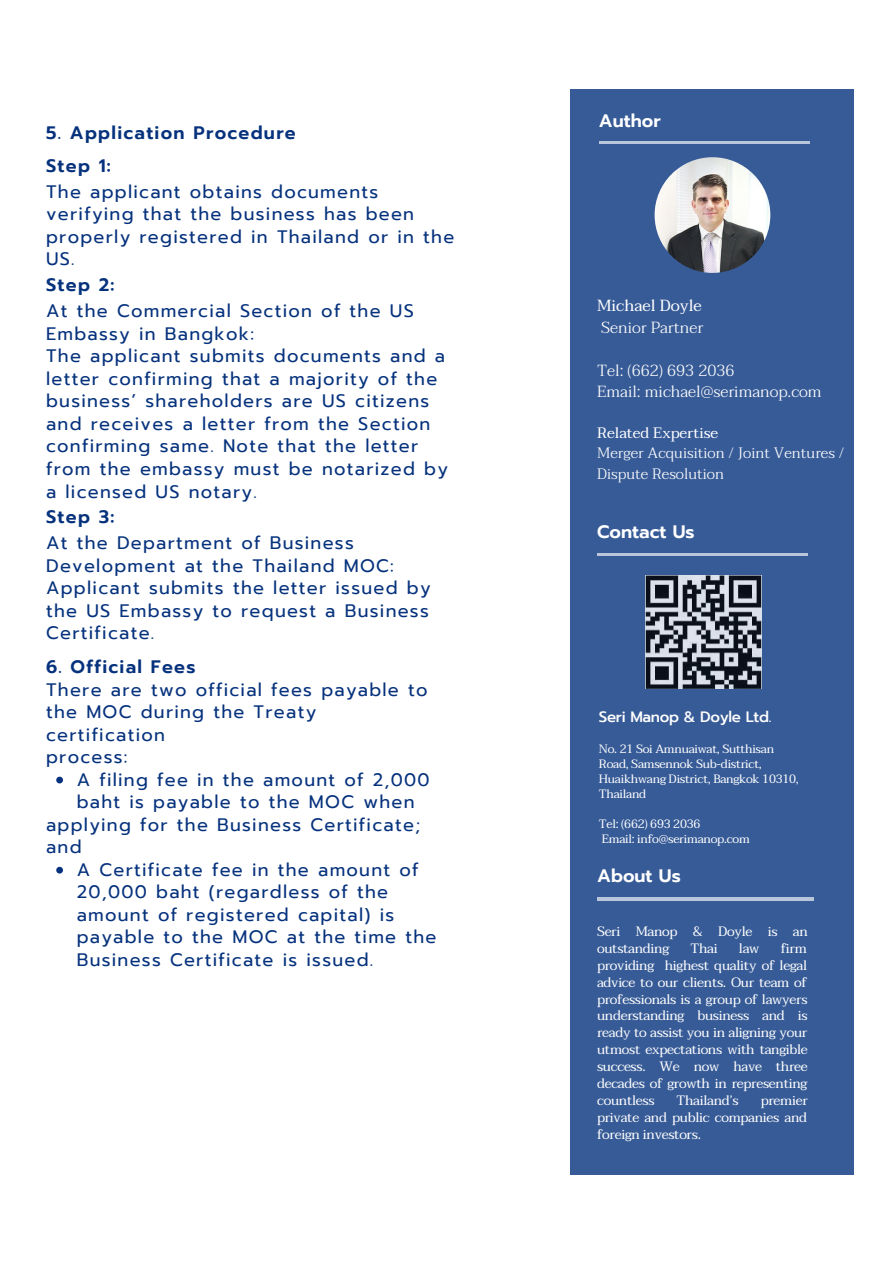
<style>
.page{position:relative;width:894px;height:1264px;background:#fff}
.page>*{position:absolute;margin:0;border:0;box-sizing:border-box;transform-origin:0 0}
.t1{font:18px/22.5px "Prompt";letter-spacing:.07em;color:#06327d}
.t2{font:600 18px "Prompt";letter-spacing:.07em;color:#06327d}
.t3{font:600 18px "Prompt";color:#fff}
.t4{font:300 16.05px "Taviraj";color:#fff}
.t5{font:16.05px "Taviraj";color:#fff}
.t6{font:300 15px "Taviraj";color:#fff}
.t7{font:500 15px "Prompt";letter-spacing:-.02em;color:#fff}
.t8{font:15px "Taviraj";color:#fff}
.t9{font:13.5px/17px "Taviraj";letter-spacing:-.02em;color:#fff;text-align:justify}
.t10{font:12px/15px "Taviraj";letter-spacing:-.02em;color:#fff}
</style>
<div class="page">
<svg style="left:56px;top:776px;width:7px;height:7px"></svg>
<svg style="left:56px;top:866px;width:7px;height:7px"></svg>
<div style="left:570px;top:89px;width:284px;height:1086px;background:#375b97"></div>
<hr style="left:598px;top:142px;width:211px;height:2px;background:#fff">
<img style="left:654px;top:157px;width:116px;height:116px;border-radius:50%">
<hr style="left:597px;top:553px;width:210px;height:2px;background:#fff">
<img style="left:645px;top:575px;width:116px;height:114px">
<hr style="left:597px;top:897px;width:216px;height:3px;background:#fff">
<p class="t2" style="left:46px;top:120px;width:251px">5. Application Procedure</p>
<p class="t2" style="left:46px;top:152px;width:66px">Step 1:</p>
<p class="t1" style="left:46px;top:181px;width:409px">The applicant obtains documents verifying that the business has been properly registered in Thailand or in the<br>US.</p>
<p class="t2" style="left:46px;top:272px;width:70px">Step 2:</p>
<p class="t1" style="left:46px;top:300px;width:369px">At the Commercial Section of the US<br>Embassy in Bangkok:</p>
<p class="t1" style="left:46px;top:345px;width:403px">The applicant submits documents and a letter confirming that a majority of the business’ shareholders are US citizens and receives a letter from the Section confirming same. Note that the letter from the embassy must be notarized by a licensed US notary.</p>
<p class="t2" style="left:46px;top:504px;width:70px">Step 3:</p>
<p class="t1" style="left:46px;top:532px;width:349px">At the Department of Business<br>Development at the Thailand MOC:</p>
<p class="t1" style="left:46px;top:577px;width:386px;text-align:justify">Applicant submits the letter issued by the US Embassy to request a Business Certificate.</p>
<p class="t2" style="left:46px;top:653px;width:151px">6. Official Fees</p>
<p class="t1" style="left:46px;top:678px;width:383px">There are two official fees payable to the MOC during the Treaty certification</p>
<p class="t1" style="left:46px;top:746px;width:83px">process:</p>
<p class="t1" style="left:77px;top:768px;width:354px">A filing fee in the amount of 2,000 baht is payable to the MOC when</p>
<p class="t1" style="left:46px;top:813px;width:375px">applying for the Business Certificate; and</p>
<p class="t1" style="left:77px;top:858px;width:361px">A Certificate fee in the amount of<br>20,000 baht (regardless of the amount of registered capital) is payable to the MOC at the time the<br>Business Certificate is issued.</p>
<p class="t3" style="left:598px;top:107px;width:63px">Author</p>
<p class="t5" style="left:597px;top:296px;width:106px">Michael Doyle</p>
<p class="t4" style="left:601px;top:318px;width:104px">Senior Partner</p>
<p class="t4" style="left:597px;top:360px;width:139px">Tel: (662) 693 2036</p>
<p class="t4" style="left:597px;top:382px;width:226px">Email: michael@serimanop.com</p>
<p class="t8" style="left:597px;top:424px;width:123px">Related Expertise</p>
<p class="t6" style="left:597px;top:444px;width:249px">Merger Acquisition / Joint Ventures /</p>
<p class="t6" style="left:597px;top:464px;width:128px">Dispute Resolution</p>
<p class="t3" style="left:597px;top:518px;width:99px">Contact Us</p>
<p class="t7" style="left:598px;top:705px;width:174px">Seri Manop &amp; Doyle Ltd.</p>
<p class="t10" style="left:598px;top:741px;width:201px">No. 21 Soi Amnuaiwat, Sutthisan<br>Road, Samsennok Sub-district,<br>Huaikhwang District, Bangkok 10310,<br>Thailand</p>
<p class="t10" style="left:598px;top:816px;width:103px">Tel: (662) 693 2036</p>
<p class="t10" style="left:601px;top:831px;width:149px">Email: info@serimanop.com</p>
<p class="t3" style="left:597px;top:862px;width:85px">About Us</p>
<p class="t9" style="left:597px;top:922px;width:212px">Seri Manop &amp; Doyle is an outstanding</p>
<p class="t9" style="left:597px;top:939px;width:212px;text-indent:184px">firm providing highest quality of legal advice to our clients. Our team of professionals is a group of lawyers understanding business and is ready to assist you in aligning your utmost expectations with tangible success. We now have three decades of growth in representing countless</p>
<p class="t9" style="left:690px;top:939px;width:29px">Thai</p>
<p class="t9" style="left:738px;top:939px;width:22px">law</p>
<p class="t9" style="left:676px;top:1091px;width:63px">Thailand’s</p>
<p class="t9" style="left:597px;top:1091px;width:212px;text-indent:163px">premier private and public companies and foreign investors.</p>
</div>
